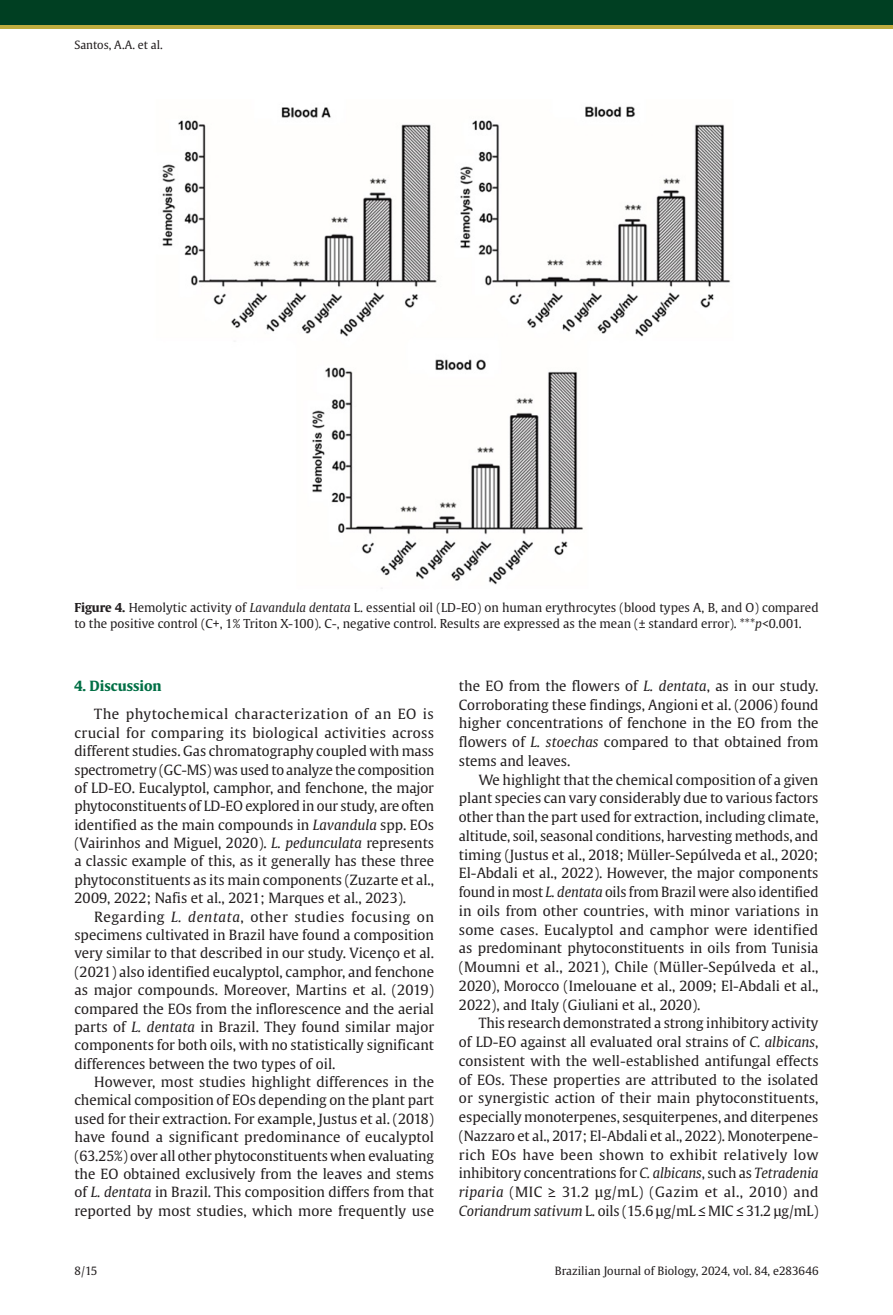
<style>
.page{position:relative;width:893px;height:1315px;background:#fff}
.page>*{position:absolute;margin:0;border:0;box-sizing:border-box;transform-origin:0 0}
.Paragraph{font:14px/18.7px "Gulliver";color:#231f20;text-align:justify}
.Heading1{font:700 14px "Gulliver";color:#016f45}
.FigureCaption{font:12.25px/16.6px "Gulliver";color:#231f20}
.t1{font:11.38px "Gulliver";color:#231f20}
.s1{font-weight:700}
.s2{font-style:italic}
</style>
<div class="page">
<div style="left:0;top:12px;width:893px;height:17px;background:#beab3f"></div>
<div style="left:0;top:0;width:893px;height:25px;background:#003f22"></div>
<img style="left:162px;top:106px;width:568px;height:483px">
<p class="t1" style="left:74px;top:37px;width:90px">Santos, A.A. et al.</p>
<p class="FigureCaption" style="left:74px;top:599px;width:746px"><span class="s1">Figure 4.</span> Hemolytic activity of <span class="s2">Lavandula dentata</span> L. essential oil (LD-EO) on human erythrocytes (blood types A, B, and O) compared to the positive control (C+, 1% Triton X-100). C-, negative control. Results are expressed as the mean (± standard error). ***<span class="s2">p</span>&lt;0.001.</p>
<p class="Heading1" style="left:74px;top:677px;width:89px">4. Discussion</p>
<p class="Paragraph" style="left:74px;top:705px;width:361px;text-indent:20px">The phytochemical characterization of an EO is crucial for comparing its biological activities across different studies. Gas chromatography coupled with mass spectrometry (GC-MS) was used to analyze the composition of LD-EO. Eucalyptol, camphor, and fenchone, the major phytoconstituents of LD-EO explored in our study, are often identified as the main compounds in <span class="s2">Lavandula</span> spp. EOs (Vairinhos and Miguel, 2020). <span class="s2">L. pedunculata</span> represents a classic example of this, as it generally has these three phytoconstituents as its main components (Zuzarte et al., 2009, 2022; Nafis et al., 2021; Marques et al., 2023).</p>
<p class="Paragraph" style="left:74px;top:907px;width:361px;text-indent:20px">Regarding <span class="s2">L. dentata</span>, other studies focusing on specimens cultivated in Brazil have found a composition very similar to that described in our study. Vicenço et al. (2021) also identified eucalyptol, camphor, and fenchone as major compounds. Moreover, Martins et al. (2019) compared the EOs from the inflorescence and the aerial parts of <span class="s2">L. dentata</span> in Brazil. They found similar major components for both oils, with no statistically significant differences between the two types of oil.</p>
<p class="Paragraph" style="left:74px;top:1072px;width:361px;text-indent:20px">However, most studies highlight differences in the chemical composition of EOs depending on the plant part used for their extraction. For example, Justus et al. (2018) have found a significant predominance of eucalyptol (63.25%) over all other phytoconstituents when evaluating the EO obtained exclusively from the leaves and stems of <span class="s2">L. dentata</span> in Brazil. This composition differs from that reported by most studies, which more frequently use</p>
<p class="Paragraph" style="left:459px;top:676px;width:361px">the EO from the flowers of <span class="s2">L. dentata</span>, as in our study.<br>Corroborating these findings, Angioni et al. (2006) found higher concentrations of fenchone in the EO from the flowers of <span class="s2">L. stoechas</span> compared to that obtained from stems and leaves.</p>
<p class="Paragraph" style="left:459px;top:770px;width:361px;text-indent:20px">We highlight that the chemical composition of a given plant species can vary considerably due to various factors other than the part used for extraction, including climate, altitude, soil, seasonal conditions, harvesting methods, and timing (Justus et al., 2018; Müller-Sepúlveda et al., 2020; El-Abdali et al., 2022). However, the major components found in most <span class="s2">L. dentata</span> oils from Brazil were also identified in oils from other countries, with minor variations in some cases. Eucalyptol and camphor were identified as predominant phytoconstituents in oils from Tunisia (Moumni et al., 2021), Chile (Müller-Sepúlveda et al., 2020), Morocco (Imelouane et al., 2009; El-Abdali et al., 2022), and Italy (Giuliani et al., 2020).</p>
<p class="Paragraph" style="left:459px;top:1013px;width:361px;text-indent:20px">This research demonstrated a strong inhibitory activity of LD-EO against all evaluated oral strains of <span class="s2">C. albicans</span>, consistent with the well-established antifungal effects of EOs. These properties are attributed to the isolated or synergistic action of their main phytoconstituents, especially monoterpenes, sesquiterpenes, and diterpenes (Nazzaro et al., 2017; El-Abdali et al., 2022). Monoterpene&shy;rich EOs have been shown to exhibit relatively low inhibitory concentrations for <span class="s2">C. albicans</span>, such as <span class="s2">Tetradenia riparia</span> (MIC ≥ 31.2 µg/mL) (Gazim et al., 2010) and <span class="s2">Coriandrum sativum</span> L. oils (15.6 μg/mL ≤ MIC ≤ 31.2 μg/mL)</p>
<p class="t1" style="left:74px;top:1264px;width:25px">8/15</p>
<p class="t1" style="left:555px;top:1264px;width:265px">Brazilian Journal of Biology, 2024, vol. 84, e283646</p>
</div>
